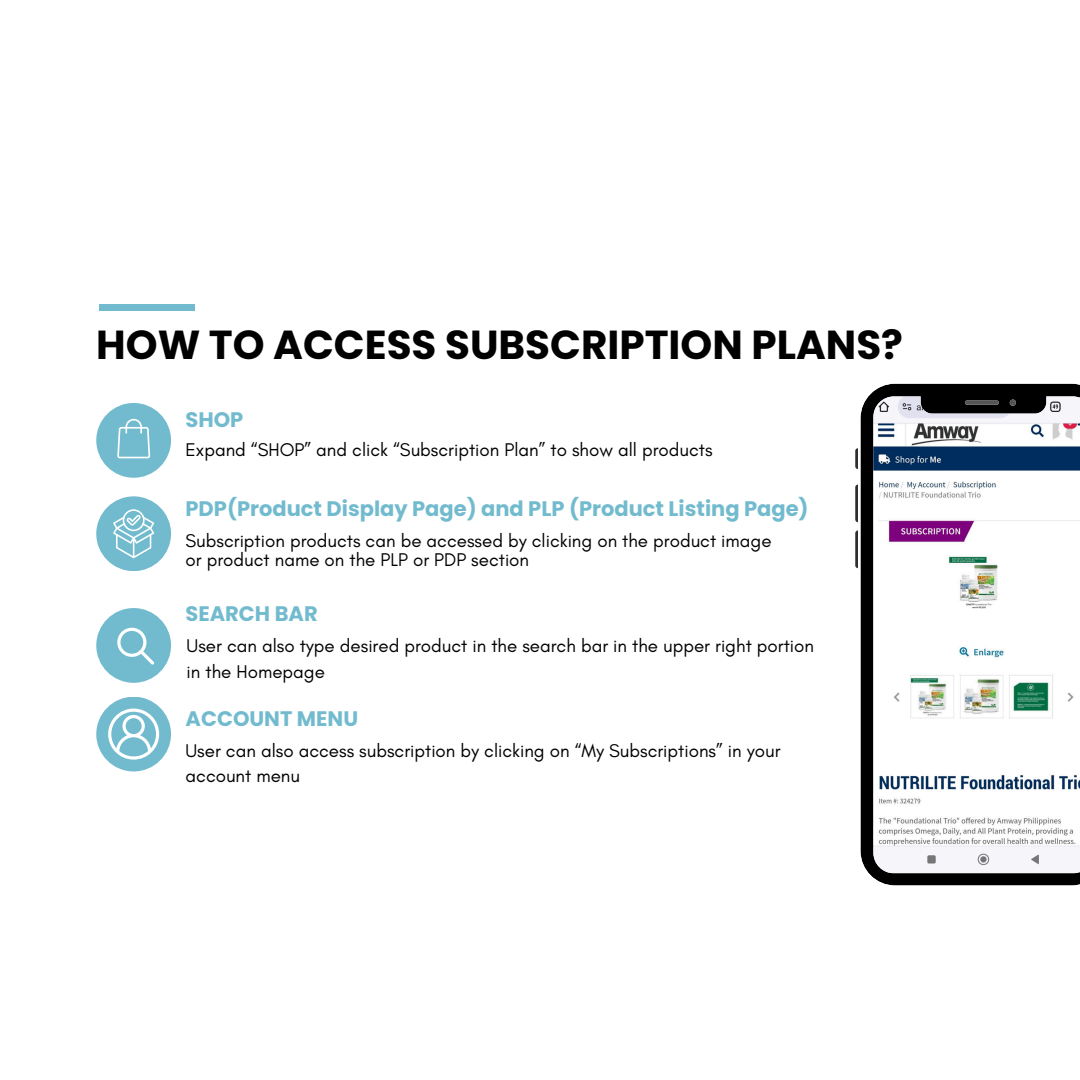
<style>
.page{position:relative;width:1080px;height:1080px;background:#fff}
.page>*{position:absolute;margin:0;border:0;box-sizing:border-box;transform-origin:0 0}
.t1{font:700 40.5px "Poppins";color:#000}
.t2{font:700 21px "Poppins";color:#72bbce}
.t3{font:18.75px/25.9px "Glacial Indifference";color:#000}
</style>
<div class="page">
<div style="left:99px;top:305px;width:95px;height:6px;background:#72bbce"></div>
<div style="left:96px;top:403px;width:75px;height:75px;background:#72bbce;border-radius:50%"></div>
<svg style="left:117px;top:419px;width:33px;height:39px"></svg>
<div style="left:96px;top:496px;width:75px;height:75px;background:#72bbce;border-radius:50%"></div>
<svg style="left:113px;top:509px;width:41px;height:49px"></svg>
<div style="left:96px;top:608px;width:75px;height:75px;background:#72bbce;border-radius:50%"></div>
<svg style="left:117px;top:628px;width:37px;height:37px"></svg>
<div style="left:96px;top:697px;width:75px;height:74px;background:#72bbce;border-radius:50%"></div>
<svg style="left:108px;top:709px;width:51px;height:51px"></svg>
<svg style="left:855px;top:448px;width:3px;height:21px"></svg>
<svg style="left:855px;top:485px;width:3px;height:37px"></svg>
<svg style="left:855px;top:530px;width:3px;height:38px"></svg>
<svg style="left:860px;top:383px;width:220px;height:503px"></svg>
<p class="t1" style="left:96px;top:317px;width:808px">HOW TO ACCESS SUBSCRIPTION PLANS?</p>
<p class="t2" style="left:186px;top:405px;width:59px">SHOP</p>
<h1 class="t3" style="left:186px;top:436px;width:529px">Expand “SHOP” and click “Subscription Plan” to show all products</h1>
<p class="t2" style="left:186px;top:494px;width:625px">PDP(Product Display Page) and PLP (Product Listing Page)</p>
<p class="t3" style="left:186px;top:528px;width:588px">Subscription products can be accessed by clicking on the product image</p>
<p class="t3" style="left:186px;top:547px;width:345px">or product name on the PLP or PDP section</p>
<h3 class="t2" style="left:186px;top:599px;width:134px">SEARCH BAR</h3>
<h2 class="t3" style="left:187px;top:633px;width:629px">User can also type desired product in the search bar in the upper right portion</h2>
<p class="t3" style="left:187px;top:658px;width:140px">in the Homepage</p>
<p class="t2" style="left:186px;top:704px;width:174px">ACCOUNT MENU</p>
<p class="t3" style="left:186px;top:737px;width:596px">User can also access subscription by clicking on “My Subscriptions” in your account menu</p>
</div>
